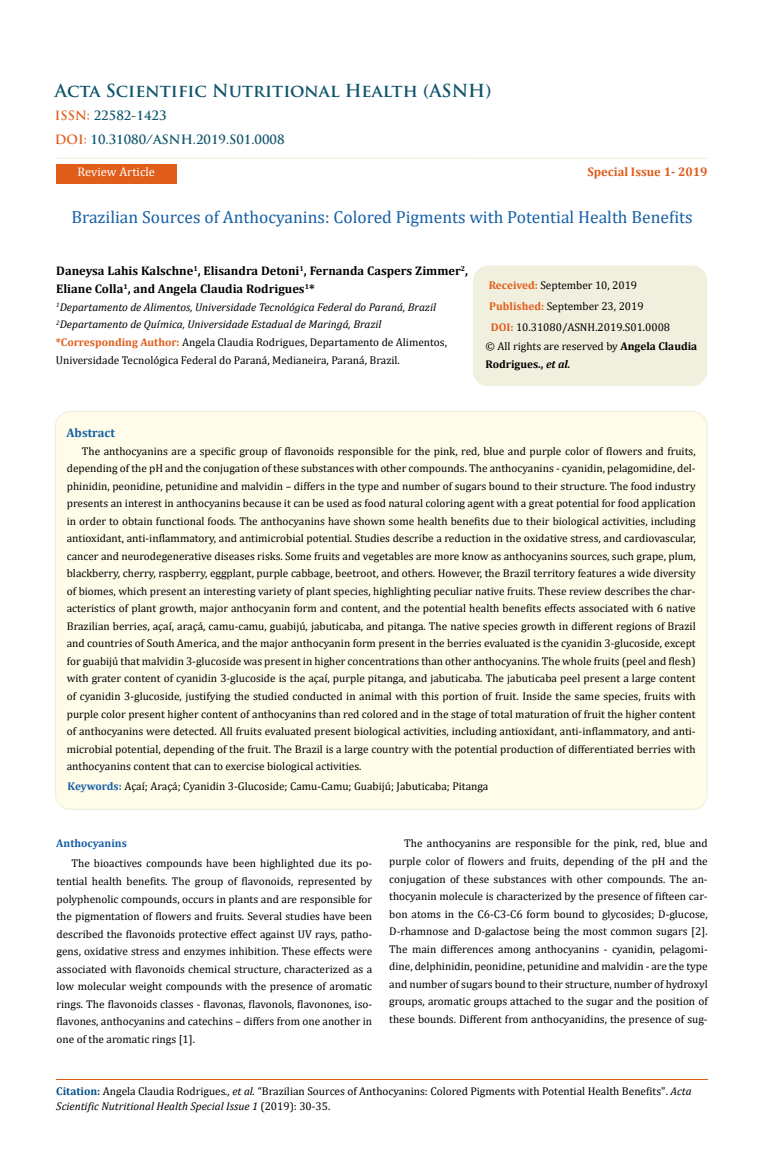
<style>
.page{position:relative;width:764px;height:1170px;background:#fff}
.page>*{position:absolute;margin:0;border:0;box-sizing:border-box;transform-origin:0 0}
.t1{font:17.5px "Cambria";color:#1560a6}
.t2{font:700 17.5px "Trajan Pro";color:#0e546a}
.t3{font:700 12.5px/17.5px "Cambria";color:#000}
.t4{font:700 12.5px/23.2px "Trajan Pro";color:#0e546a}
.t5{font:700 12.5px "Cambria";color:#e05d1a}
.t6{font:12.5px "Cambria";color:#fff}
.t7{font:700 12.5px "Cambria";color:#1560a6}
.t8{font:11.25px/17.5px "Cambria";color:#000;text-align:justify}
.t9{font:italic 11.25px/17.5px "Cambria";color:#000}
.t10{font:700 11.25px/17.5px "Cambria";color:#000}
.t11{font:700 11.25px "Cambria";color:#1560a6}
.s1{color:#e05d1a}
.s2{font-weight:700;font-style:normal;color:#e05d1a}
.s3{font-style:normal}
.s4{font-weight:700;color:#e05d1a}
.s5{font-weight:400}
.s6{font-style:italic}
.s7{font-weight:700;color:#1560a6}
.s8{font-weight:700;color:#035089}
</style>
<div class="page">
<div style="left:56px;top:164px;width:120px;height:19px;background:#e05d1a"></div>
<div style="left:473px;top:266px;width:233px;height:120px;background:#f1f0de;border-radius:15px"></div>
<div style="left:473px;top:266px;width:234px;height:120px;border:1px solid #f1f0de;border-radius:15px"></div>
<div style="left:56px;top:411px;width:651px;height:398px;background:#fffde9;border-radius:15px"></div>
<hr style="left:56px;top:158px;width:652px;height:1px;background:#f1f0de">
<hr style="left:56px;top:1079px;width:651px;height:1px;background:#e05d1a">
<h1 class="t2" style="left:55px;top:80px;width:438px">Acta Scientific Nutritional Health (ASNH)</h1>
<p class="t4" style="left:55px;top:104px;width:231px"><span class="s1">ISSN:</span> 22582-1423<br><span class="s1">DOI:</span> 10.31080/ASNH.2019.S01.0008</p>
<p class="t5" style="left:587px;top:163px;width:122px">Special Issue 1- 2019</p>
<h1 class="t1" style="left:71px;top:207px;width:623px">Brazilian Sources of Anthocyanins: Colored Pigments with Potential Health Benefits</h1>
<p class="t3" style="left:56px;top:262px;width:413px">Daneysa Lahis Kalschne<sup>1</sup>, Elisandra Detoni<sup>1</sup>, Fernanda Caspers Zimmer<sup>2</sup>,<br>Eliane Colla<sup>1</sup>, and Angela Claudia Rodrigues<sup>1</sup>*</p>
<p class="t9" style="left:56px;top:298px;width:393px"><sup>1</sup>Departamento de Alimentos, Universidade Tecnológica Federal do Paraná, Brazil <sup>2</sup>Departamento de Química, Universidade Estadual de Maringá, Brazil <span class="s2">*Corresponding Author:</span> <span class="s3">Angela Claudia Rodrigues, Departamento de Alimentos, Universidade Tecnológica Federal do Paraná, Medianeira, Paraná, Brazil.</span></p>
<p class="t6" style="left:78px;top:165px;width:79px">Review Article</p>
<p class="t8" style="left:489px;top:275px;width:156px;line-height:20.4px"><span class="s4">Received:</span> September 10, 2019<br><span class="s4">Published:</span> September 23, 2019</p>
<p class="t10" style="left:485px;top:337px;width:213px"><span class="s5">© All rights are reserved by</span> Angela Claudia<br>Rodrigues., <span class="s6">et al.</span></p>
<p class="t8" style="left:491px;top:319px;width:181px"><span class="s4">DOI:</span> 10.31080/ASNH.2019.S01.0008</p>
<p class="t7" style="left:67px;top:424px;width:50px">Abstract</p>
<p class="t8" style="left:67px;top:442px;width:630px;text-indent:15px">The anthocyanins are a specific group of flavonoids responsible for the pink, red, blue and purple color of flowers and fruits, depending of the pH and the conjugation of these substances with other compounds. The anthocyanins - cyanidin, pelagomidine, del&shy;phinidin, peonidine, petunidine and malvidin – differs in the type and number of sugars bound to their structure. The food industry presents an interest in anthocyanins because it can be used as food natural coloring agent with a great potential for food application in order to obtain functional foods. The anthocyanins have shown some health benefits due to their biological activities, including antioxidant, anti-inflammatory, and antimicrobial potential. Studies describe a reduction in the oxidative stress, and cardiovascular, cancer and neurodegenerative diseases risks. Some fruits and vegetables are more know as anthocyanins sources, such grape, plum, blackberry, cherry, raspberry, eggplant, purple cabbage, beetroot, and others. However, the Brazil territory features a wide diversity of biomes, which present an interesting variety of plant species, highlighting peculiar native fruits. These review describes the char&shy;acteristics of plant growth, major anthocyanin form and content, and the potential health benefits effects associated with 6 native Brazilian berries, açaí, araçá, camu-camu, guabijú, jabuticaba, and pitanga. The native species growth in different regions of Brazil and countries of South America, and the major anthocyanin form present in the berries evaluated is the cyanidin 3-glucoside, except for guabijú that malvidin 3-glucoside was present in higher concentrations than other anthocyanins. The whole fruits (peel and flesh) with grater content of cyanidin 3-glucoside is the açaí, purple pitanga, and jabuticaba. The jabuticaba peel present a large content of cyanidin 3-glucoside, justifying the studied conducted in animal with this portion of fruit. Inside the same species, fruits with purple color present higher content of anthocyanins than red colored and in the stage of total maturation of fruit the higher content of anthocyanins were detected. All fruits evaluated present biological activities, including antioxidant, anti-inflammatory, and anti&shy;microbial potential, depending of the fruit. The Brazil is a large country with the potential production of differentiated berries with anthocyanins content that can to exercise biological activities.</p>
<p class="t8" style="left:68px;top:777px;width:422px"><span class="s7">Keywords:</span> Açaí; Araçá; Cyanidin 3-Glucoside; Camu-Camu; Guabijú; Jabuticaba; Pitanga</p>
<p class="t11" style="left:56px;top:836px;width:72px">Anthocyanins</p>
<p class="t8" style="left:57px;top:855px;width:317px;text-indent:15px">The bioactives compounds have been highlighted due its po&shy;tential health benefits. The group of flavonoids, represented by polyphenolic compounds, occurs in plants and are responsible for the pigmentation of flowers and fruits. Several studies have been described the flavonoids protective effect against UV rays, patho&shy;gens, oxidative stress and enzymes inhibition. These effects were associated with flavonoids chemical structure, characterized as a low molecular weight compounds with the presence of aromatic rings. The flavonoids classes - flavonas, flavonols, flavonones, iso&shy;flavones, anthocyanins and catechins – differs from one another in one of the aromatic rings [1].</p>
<p class="t8" style="left:389px;top:835px;width:320px;text-indent:15px">The anthocyanins are responsible for the pink, red, blue and purple color of flowers and fruits, depending of the pH and the conjugation of these substances with other compounds. The an&shy;thocyanin molecule is characterized by the presence of fifteen car&shy;bon atoms in the C6-C3-C6 form bound to glycosides; D-glucose, D-rhamnose and D-galactose being the most common sugars [2].<br>The main differences among anthocyanins - cyanidin, pelagomi&shy;dine, delphinidin, peonidine, petunidine and malvidin - are the type and number of sugars bound to their structure, number of hydroxyl groups, aromatic groups attached to the sugar and the position of these bounds. Different from anthocyanidins, the presence of sug-</p>
<p class="t8" style="left:56px;top:1084px;width:637px;line-height:15px"><span class="s8">Citation:</span> Angela Claudia Rodrigues<span class="s6">., et al.</span> “Brazilian Sources of Anthocyanins: Colored Pigments with Potential Health Benefits". <span class="s6">Acta<br>Scientific Nutritional Health Special Issue 1</span> (2019): 30-35.</p>
</div>
